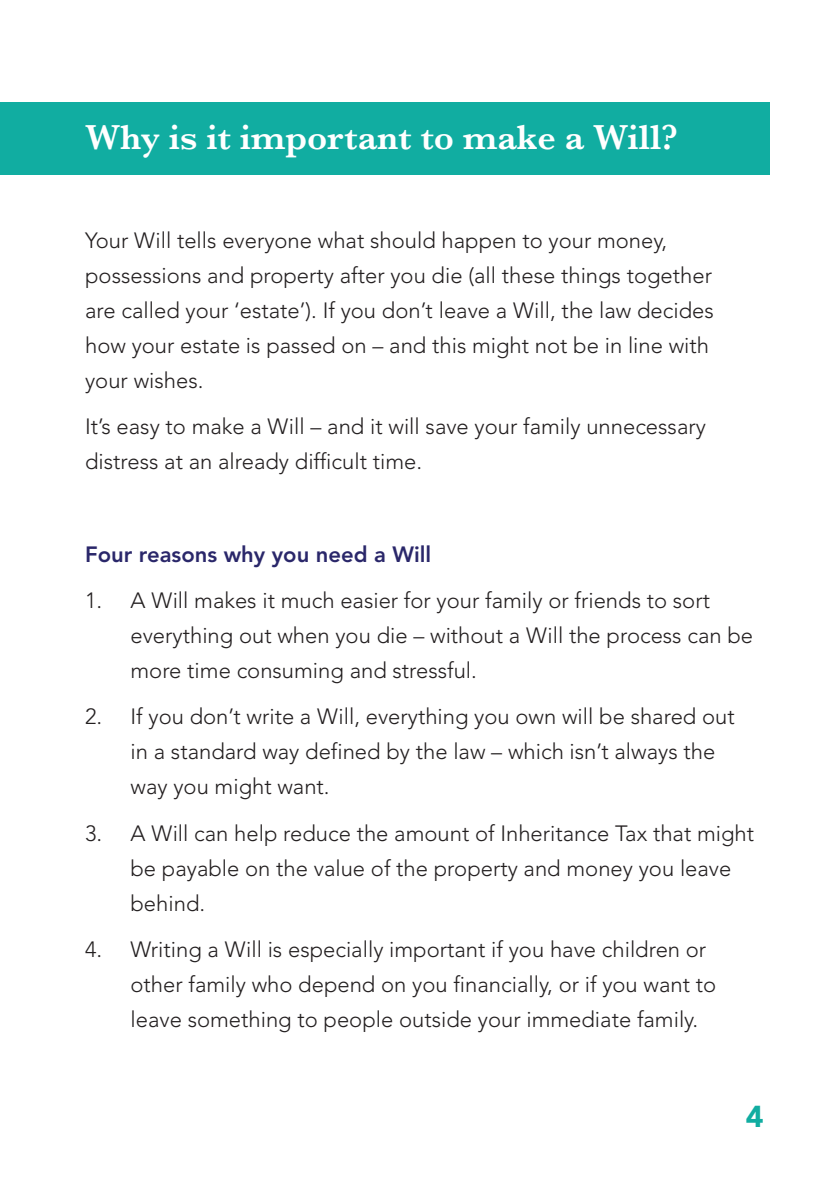
<style>
.page{position:relative;width:840px;height:1191px;background:#fff}
.page>*{position:absolute;margin:0;border:0;box-sizing:border-box;transform-origin:0 0}
.t1{font:600 36px "Baskerville";color:#fff}
.t2{font:900 30px "Avenir";color:#11ada1}
.t3{font:300 22px/35px "Avenir";color:#231f20}
.t4{font:800 22px "Avenir";color:#2a276a}
</style>
<div class="page">
<div style="left:0;top:102px;width:769px;height:72px;background:#11ada1"></div>
<h1 class="t1" style="left:85px;top:116px;width:593px">Why is it important to make a Will?</h1>
<p class="t3" style="left:85px;top:223px;width:630px">Your Will tells everyone what should happen to your money, possessions and property after you die (all these things together are called your ‘estate’). If you don’t leave a Will, the law decides how your estate is passed on – and this might not be in line with your wishes.</p>
<p class="t3" style="left:85px;top:409px;width:622px">It’s easy to make a Will – and it will save your family unnecessary distress at an already difficult time.</p>
<p class="t4" style="left:85px;top:545px;width:347px">Four reasons why you need a Will</p>
<p class="t3" style="left:130px;top:583px;width:623px;text-indent:-45px">1. A Will makes it much easier for your family or friends to sort everything out when you die – without a Will the process can be more time consuming and stressful.</p>
<p class="t3" style="left:130px;top:699px;width:605px;text-indent:-45px">2. If you don’t write a Will, everything you own will be shared out in a standard way defined by the law – which isn’t always the way you might want.</p>
<p class="t3" style="left:130px;top:815px;width:624px;text-indent:-45px">3. A Will can help reduce the amount of Inheritance Tax that might be payable on the value of the property and money you leave behind.</p>
<p class="t3" style="left:130px;top:932px;width:587px;text-indent:-45px">4. Writing a Will is especially important if you have children or other family who depend on you financially, or if you want to leave something to people outside your immediate family.</p>
<h2 class="t2" style="left:745px;top:1104px;width:19px">4</h2>
</div>
